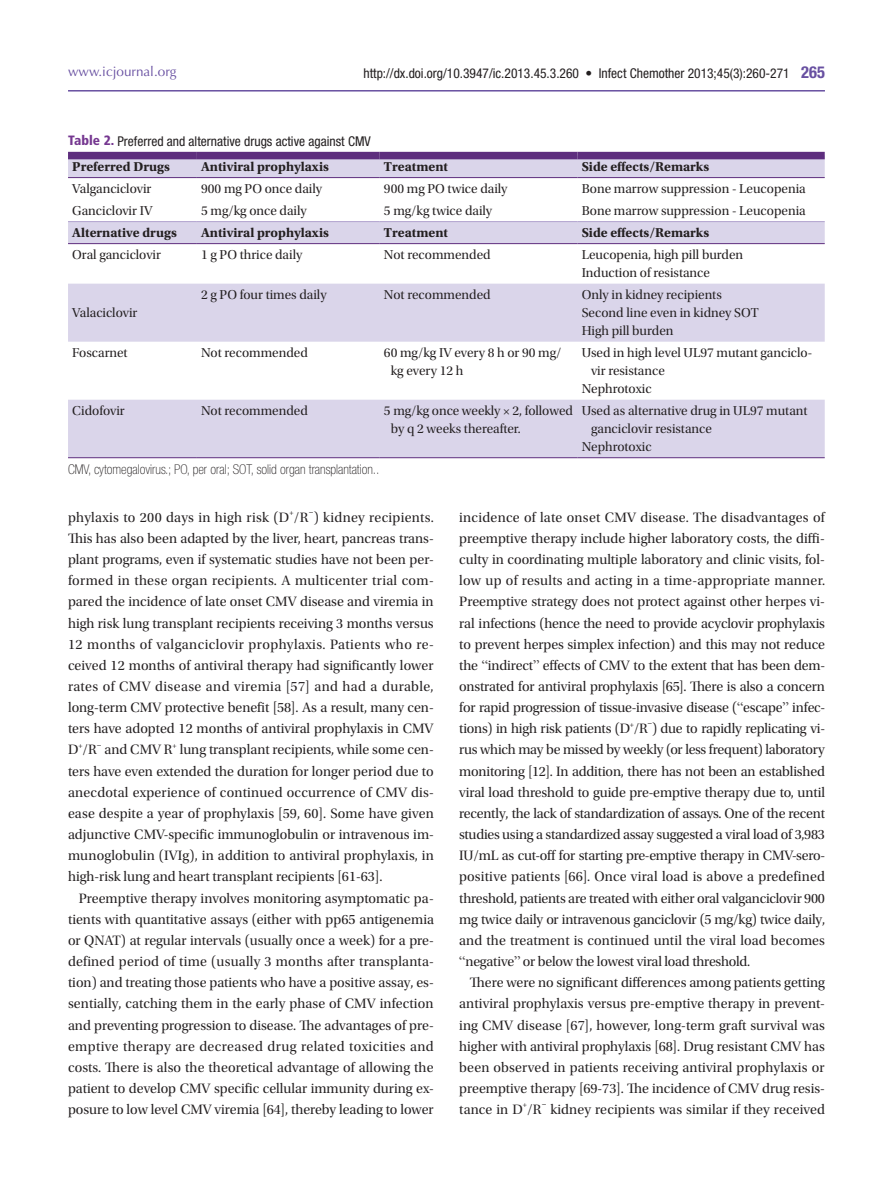
<style>
.page{position:relative;width:893px;height:1191px;background:#fff}
.page>*{position:absolute;margin:0;border:0;box-sizing:border-box;transform-origin:0 0}
.본문{font:14.25px/21.1px "Utopia Std Subh";color:#231f20;text-align:justify}
.본문-2{font:14.25px "Utopia Std Subh";letter-spacing:.02em;color:#231f20}
.표_내용{font:13.5px/18px "Utopia Std Subh";color:#231f20}
.표_그림_타이틀{font:condensed 13.5px "Helvetica Neue";color:#231f20}
.표_내용-2{font:700 13.5px "Utopia Std";color:#231f20}
.그림_설명{font:100 condensed 13.5px "Helvetica Neue";color:#231f20}
.t1{font:13.5px "Optima LT Std";color:#6850a1}
.본문-3{font:8.25px "Utopia Std Subh";color:#231f20}
.본문-4{font:8.25px "YGO520";color:#231f20}
.s1{font-weight:700;font-size:16.5px;color:#6850a1}
.s2{font-family:"Frutiger LT Std";font-weight:900;color:#753790}
.s3{font-family:"Times New Roman"}
</style>
<div class="page">
<hr style="left:68px;top:90px;width:757px;height:2px;background:#6850a1">
<svg style="left:68px;top:159px;width:757px;height:298px;fill:#dad5ea"></svg>
<div style="left:68px;top:152px;width:129px;height:7px;background:#5e2e7e"></div>
<div style="left:197px;top:152px;width:183px;height:7px;background:#5e2e7e"></div>
<div style="left:380px;top:152px;width:197px;height:7px;background:#5e2e7e"></div>
<div style="left:577px;top:152px;width:248px;height:7px;background:#5e2e7e"></div>
<hr style="left:68px;top:177px;width:129px;height:1px;background:#5e2e7e">
<hr style="left:197px;top:177px;width:183px;height:1px;background:#5e2e7e">
<hr style="left:380px;top:177px;width:197px;height:1px;background:#5e2e7e">
<hr style="left:577px;top:177px;width:248px;height:1px;background:#5e2e7e">
<hr style="left:68px;top:457px;width:129px;height:1px;background:#5e2e7e">
<hr style="left:197px;top:457px;width:183px;height:1px;background:#5e2e7e">
<hr style="left:380px;top:457px;width:197px;height:1px;background:#5e2e7e">
<hr style="left:577px;top:457px;width:248px;height:1px;background:#5e2e7e">
<hr style="left:68px;top:221px;width:129px;height:1px;background:#b0a2ce">
<hr style="left:197px;top:221px;width:183px;height:1px;background:#b0a2ce">
<hr style="left:380px;top:221px;width:197px;height:1px;background:#b0a2ce">
<hr style="left:577px;top:221px;width:248px;height:1px;background:#b0a2ce">
<hr style="left:68px;top:243px;width:129px;height:1px;background:#5e2e7e">
<hr style="left:197px;top:243px;width:183px;height:1px;background:#5e2e7e">
<hr style="left:380px;top:243px;width:197px;height:1px;background:#5e2e7e">
<hr style="left:577px;top:243px;width:248px;height:1px;background:#5e2e7e">
<p class="t1" style="left:68px;top:63px;width:110px">www.icjournal.org</p>
<p class="표_그림_타이틀" style="left:363px;top:65px;width:463px">http://dx.doi.org/10.3947/ic.2013.45.3.260 • Infect Chemother 2013;45(3):260-271 <span class="s1">265</span></p>
<p class="표_그림_타이틀" style="left:68px;top:133px;width:304px"><span class="s2">Table 2.</span> Preferred and alternative drugs active against CMV</p>
<p class="표_내용-2" style="left:72px;top:159px;width:99px">Preferred Drugs</p>
<p class="표_내용-2" style="left:201px;top:159px;width:129px">Antiviral prophylaxis</p>
<p class="표_내용-2" style="left:384px;top:159px;width:66px">Treatment</p>
<p class="표_내용-2" style="left:582px;top:159px;width:129px">Side effects/Remarks</p>
<p class="표_내용" style="left:72px;top:180px;width:81px">Valganciclovir</p>
<p class="표_내용" style="left:201px;top:180px;width:123px">900 mg PO once daily</p>
<p class="표_내용" style="left:384px;top:180px;width:125px">900 mg PO twice daily</p>
<p class="표_내용" style="left:582px;top:180px;width:225px">Bone marrow suppression - Leucopenia</p>
<p class="표_내용" style="left:72px;top:202px;width:82px">Ganciclovir IV</p>
<p class="표_내용" style="left:201px;top:202px;width:107px">5 mg/kg once daily</p>
<p class="표_내용" style="left:384px;top:202px;width:110px">5 mg/kg twice daily</p>
<p class="표_내용" style="left:582px;top:202px;width:225px">Bone marrow suppression - Leucopenia</p>
<p class="표_내용-2" style="left:72px;top:225px;width:106px">Alternative drugs</p>
<p class="표_내용-2" style="left:201px;top:225px;width:129px">Antiviral prophylaxis</p>
<p class="표_내용-2" style="left:384px;top:225px;width:66px">Treatment</p>
<p class="표_내용-2" style="left:582px;top:225px;width:129px">Side effects/Remarks</p>
<p class="표_내용" style="left:72px;top:246px;width:90px">Oral ganciclovir</p>
<p class="표_내용" style="left:201px;top:246px;width:103px">1 g PO thrice daily</p>
<p class="표_내용" style="left:384px;top:246px;width:108px">Not recommended</p>
<p class="표_내용" style="left:582px;top:246px;width:163px">Leucopenia, high pill burden</p>
<p class="표_내용" style="left:582px;top:264px;width:130px">Induction of resistance</p>
<p class="표_내용" style="left:72px;top:304px;width:67px">Valaciclovir</p>
<p class="표_내용" style="left:201px;top:286px;width:127px">2 g PO four times daily</p>
<p class="표_내용" style="left:384px;top:286px;width:108px">Not recommended</p>
<p class="표_내용" style="left:582px;top:286px;width:142px">Only in kidney recipients</p>
<p class="표_내용" style="left:582px;top:304px;width:179px">Second line even in kidney SOT</p>
<p class="표_내용" style="left:582px;top:322px;width:93px">High pill burden</p>
<p class="표_내용" style="left:72px;top:344px;width:57px">Foscarnet</p>
<p class="표_내용" style="left:201px;top:344px;width:108px">Not recommended</p>
<p class="표_내용" style="left:391px;top:344px;width:172px;text-indent:-7px">60 mg/kg IV every 8 h or 90 mg/ kg every 12 h</p>
<p class="표_내용" style="left:591px;top:344px;width:223px;text-indent:-9px">Used in high level UL97 mutant ganciclo&shy;vir resistance</p>
<p class="표_내용" style="left:582px;top:380px;width:71px">Nephrotoxic</p>
<p class="표_내용" style="left:72px;top:402px;width:54px">Cidofovir</p>
<p class="표_내용" style="left:201px;top:402px;width:108px">Not recommended</p>
<p class="표_내용" style="left:391px;top:402px;width:184px;text-indent:-7px">5 mg/kg once weekly × 2, followed by q 2 weeks thereafter.</p>
<p class="표_내용" style="left:591px;top:402px;width:218px;text-indent:-9px">Used as alternative drug in UL97 mutant ganciclovir resistance</p>
<p class="표_내용" style="left:582px;top:438px;width:71px">Nephrotoxic</p>
<p class="그림_설명" style="left:68px;top:461px;width:313px">CMV, cytomegalovirus.; PO, per oral; SOT, solid organ transplantation..</p>
<p class="본문-2" style="left:68px;top:509px;width:367px">phylaxis to 200 days in high risk (D /R ) kidney recipients.</p>
<p class="본문-3" style="left:290px;top:508px;width:6px">+</p>
<p class="본문-4" style="left:309px;top:508px;width:6px">-</p>
<p class="본문" style="left:68px;top:528px;width:367px">This has also been adapted by the liver, heart, pancreas trans&shy;plant programs, even if systematic studies have not been per&shy;formed in these organ recipients. A multicenter trial com&shy;pared the incidence of late onset CMV disease and viremia in high risk lung transplant recipients receiving 3 months versus 12 months of valganciclovir prophylaxis. Patients who re&shy;ceived 12 months of antiviral therapy had significantly lower rates of CMV disease and viremia [57] and had a durable, long-term CMV protective benefit [58]. As a result, many cen&shy;ters have adopted 12 months of antiviral prophylaxis in CMV D/R</p>
<p class="본문-3" style="left:78px;top:740px;width:6px">+</p>
<p class="본문" style="left:105px;top:739px;width:70px">and CMV R</p>
<p class="본문-3" style="left:173px;top:740px;width:6px">+</p>
<p class="본문" style="left:68px;top:739px;width:367px;text-indent:112px">lung transplant recipients, while some cen&shy;ters have even extended the duration for longer period due to anecdotal experience of continued occurrence of CMV dis&shy;ease despite a year of prophylaxis [59, 60]. Some have given adjunctive CMV-specific immunoglobulin or intravenous im&shy;munoglobulin (IVIg), in addition to antiviral prophylaxis, in high-risk lung and heart transplant recipients [61-63].</p>
<p class="본문" style="left:68px;top:887px;width:367px;text-indent:11px">Preemptive therapy involves monitoring asymptomatic pa&shy;tients with quantitative assays (either with pp65 antigenemia or QNAT) at regular intervals (usually once a week) for a pre&shy;defined period of time (usually 3 months after transplanta&shy;tion) and treating those patients who have a positive assay, es&shy;sentially, catching them in the early phase of CMV infection and preventing progression to disease. The advantages of pre&shy;emptive therapy are decreased drug related toxicities and costs. There is also the theoretical advantage of allowing the patient to develop CMV specific cellular immunity during ex&shy;posure to low level CMV viremia [64], thereby leading to lower</p>
<p class="본문" style="left:459px;top:507px;width:367px">incidence of late onset CMV disease. The disadvantages of preemptive therapy include higher laboratory costs, the diffi&shy;culty in coordinating multiple laboratory and clinic visits, fol&shy;low up of results and acting in a time-appropriate manner.<br>Preemptive strategy does not protect against other herpes vi&shy;ral infections (hence the need to provide acyclovir prophylaxis to prevent herpes simplex infection) and this may not reduce the <span class="s3">“</span>indirect<span class="s3">”</span> effects of CMV to the extent that has been dem&shy;onstrated for antiviral prophylaxis [65]. There is also a concern for rapid progression of tissue-invasive disease (<span class="s3">“</span>escape<span class="s3">”</span> infec&shy;tions) in high risk patients (D /R ) due to rapidly replicating vi-</p>
<p class="본문-3" style="left:630px;top:719px;width:6px">+</p>
<p class="본문-4" style="left:648px;top:719px;width:6px">-</p>
<p class="본문" style="left:459px;top:739px;width:368px">rus which may be missed by weekly (or less frequent) laboratory monitoring [12]. In addition, there has not been an established viral load threshold to guide pre-emptive therapy due to, until recently, the lack of standardization of assays. One of the recent studies using a standardized assay suggested a viral load of 3,983<br>IU/mL as cut-off for starting pre-emptive therapy in CMV-sero&shy;positive patients [66]. Once viral load is above a predefined threshold, patients are treated with either oral valganciclovir 900 mg twice daily or intravenous ganciclovir (5 mg/kg) twice daily, and the treatment is continued until the viral load becomes <span class="s3">“</span>negative<span class="s3">”</span> or below the lowest viral load threshold.</p>
<p class="본문" style="left:459px;top:972px;width:367px;text-indent:11px">There were no significant differences among patients getting antiviral prophylaxis versus pre-emptive therapy in prevent&shy;ing CMV disease [67], however, long-term graft survival was higher with antiviral prophylaxis [68]. Drug resistant CMV has been observed in patients receiving antiviral prophylaxis or preemptive therapy [69-73]. The incidence of CMV drug resis&shy;tance in D /R</p>
<p class="본문-3" style="left:523px;top:1100px;width:6px">+</p>
<p class="본문-4" style="left:542px;top:1100px;width:6px">-</p>
<p class="본문" style="left:550px;top:1099px;width:276px">kidney recipients was similar if they received</p>
</div>
